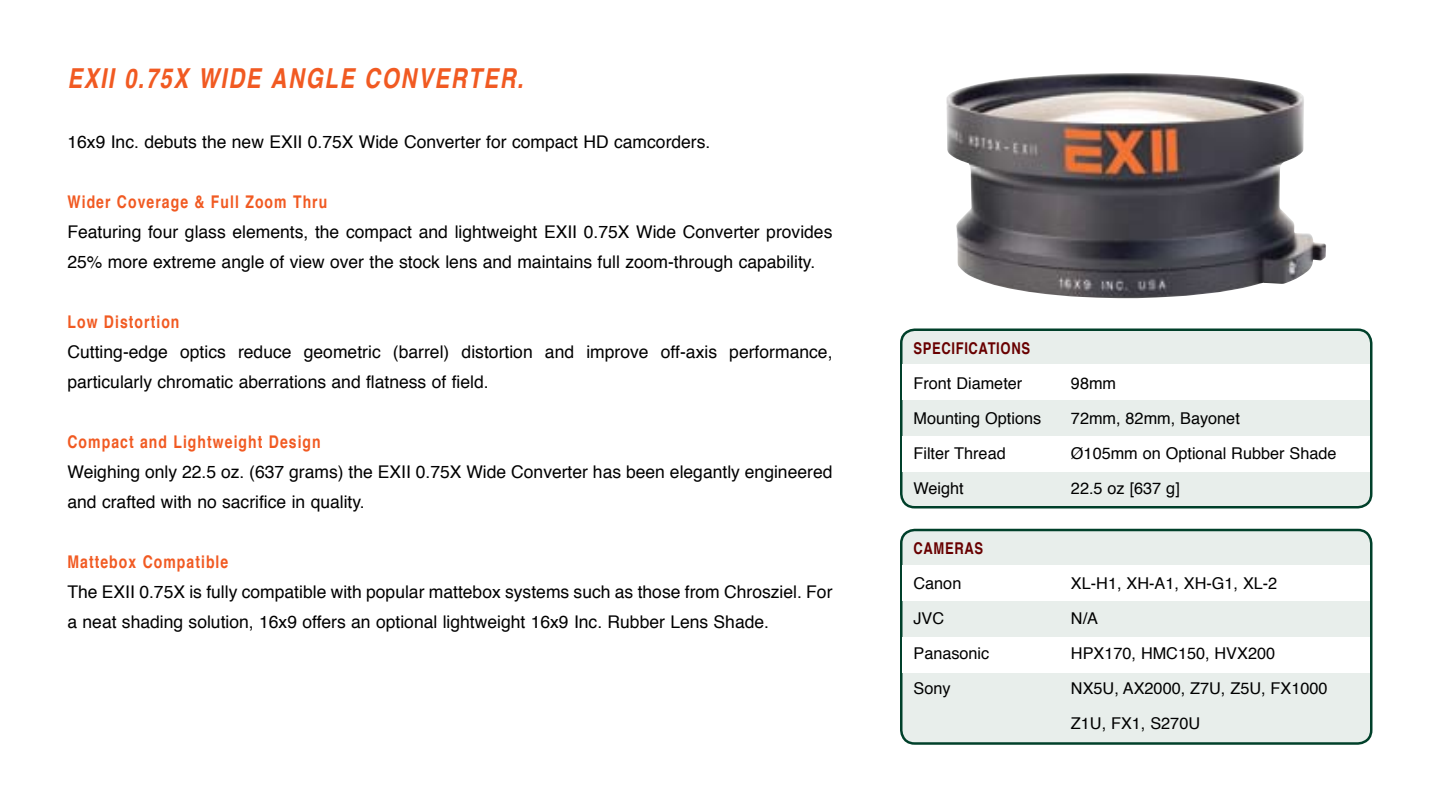
<style>
.page{position:relative;width:1440px;height:810px;background:#fff}
.page>*{position:absolute;margin:0;border:0;box-sizing:border-box;transform-origin:0 0}
.t1{font:italic 700 27.5px "Helvetica";letter-spacing:.075em;color:#f15a22;scale:.8 1}
.t2{font:17.5px/30px "Helvetica";color:#000}
.t3{font:700 17.5px "Helvetica";letter-spacing:.075em;color:#f15a22;scale:.8 1}
.t4{font:16.25px/35px "Helvetica";color:#000}
.t5{font:700 16.25px "Helvetica";letter-spacing:.05em;color:#680000;scale:.8 1}
</style>
<div class="page">
<div style="left:901px;top:330px;width:470px;height:177px;background:#e8eeeb;border-radius:14px"></div>
<div style="left:900px;top:328px;width:472px;height:180px;border:2px solid #00402a;border-radius:14px"></div>
<div style="left:901px;top:530px;width:470px;height:214px;background:#e8eeeb;border-radius:14px"></div>
<div style="left:900px;top:529px;width:472px;height:216px;border:2px solid #00402a;border-radius:14px"></div>
<div style="left:903px;top:365px;width:467px;height:35px;background:#fff"></div>
<div style="left:903px;top:565px;width:467px;height:36px;background:#fff"></div>
<div style="left:903px;top:437px;width:467px;height:35px;background:#fff"></div>
<div style="left:903px;top:637px;width:467px;height:36px;background:#fff"></div>
<img style="left:946px;top:73px;width:380px;height:225px">
<h1 class="t1" style="left:68px;top:56px;width:571px">EXII 0.75X WIDE ANGLE CONVERTER.</h1>
<p class="t2" style="left:68px;top:128px;width:644px">16x9 Inc. debuts the new EXII 0.75X Wide Converter for compact HD camcorders.</p>
<p class="t3" style="left:68px;top:188px;width:326px">Wider Coverage &amp; Full Zoom Thru</p>
<p class="t2" style="left:68px;top:218px;width:766px">Featuring four glass elements, the compact and lightweight EXII 0.75X Wide Converter provides<br>25% more extreme angle of view over the stock lens and maintains full zoom-through capability.</p>
<p class="t3" style="left:68px;top:308px;width:142px">Low Distortion</p>
<p class="t2" style="left:68px;top:338px;width:767px">Cutting-edge optics reduce geometric (barrel) distortion and improve off-axis performance, particularly chromatic aberrations and flatness of field.</p>
<p class="t3" style="left:68px;top:428px;width:318px">Compact and Lightweight Design</p>
<p class="t2" style="left:68px;top:458px;width:766px">Weighing only 22.5 oz. (637 grams) the EXII 0.75X Wide Converter has been elegantly engineered and crafted with no sacrifice in quality.</p>
<p class="t3" style="left:68px;top:548px;width:203px">Mattebox Compatible</p>
<p class="t2" style="left:68px;top:578px;width:767px">The EXII 0.75X is fully compatible with popular mattebox systems such as those from Chrosziel. For a neat shading solution, 16x9 offers an optional lightweight 16x9 Inc. Rubber Lens Shade.</p>
<p class="t5" style="left:913px;top:335px;width:147px">SPECIFICATIONS</p>
<p class="t4" style="left:913px;top:366px;width:110px">Front Diameter</p>
<p class="t4" style="left:1071px;top:366px;width:47px">98mm</p>
<p class="t4" style="left:913px;top:401px;width:129px">Mounting Options</p>
<p class="t4" style="left:1071px;top:401px;width:170px">72mm, 82mm, Bayonet</p>
<p class="t4" style="left:913px;top:436px;width:94px">Filter Thread</p>
<p class="t4" style="left:1071px;top:436px;width:267px">Ø105mm on Optional Rubber Shade</p>
<p class="t4" style="left:913px;top:471px;width:52px">Weight</p>
<p class="t4" style="left:1071px;top:471px;width:110px">22.5 oz [637 g]</p>
<p class="t5" style="left:913px;top:536px;width:89px">CAMERAS</p>
<p class="t4" style="left:913px;top:567px;width:49px">Canon</p>
<p class="t4" style="left:1071px;top:567px;width:208px">XL-H1, XH-A1, XH-G1, XL-2</p>
<p class="t4" style="left:913px;top:602px;width:32px">JVC</p>
<p class="t4" style="left:1071px;top:602px;width:29px">N/A</p>
<p class="t4" style="left:913px;top:637px;width:77px">Panasonic</p>
<p class="t4" style="left:1071px;top:637px;width:206px">HPX170, HMC150, HVX200</p>
<p class="t4" style="left:913px;top:672px;width:39px">Sony</p>
<p class="t4" style="left:1071px;top:672px;width:258px">NX5U, AX2000, Z7U, Z5U, FX1000<br>Z1U, FX1, S270U</p>
</div>
